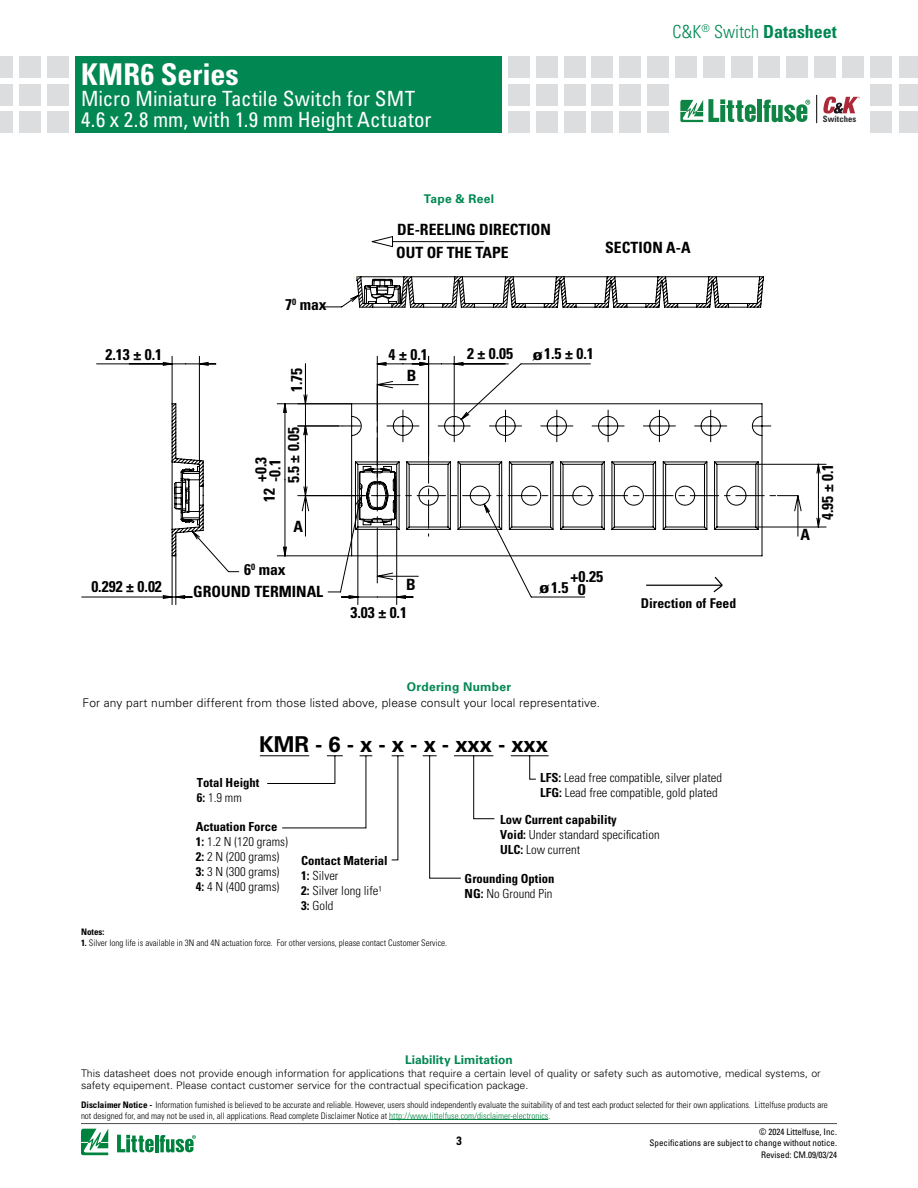
<style>
.page{position:relative;width:918px;height:1188px;background:#fff}
.page>*{position:absolute;margin:0;border:0;box-sizing:border-box;transform-origin:0 0}
.t1{font:700 condensed 30px "Univers LT Std";letter-spacing:.005em;color:#fff}
.t2{font:700 21.9px "Univers LT Std";color:#000}
.t3{font:condensed 21px/21px "Univers LT Std";color:#fff}
.t4{font:300 condensed 18px "Univers LT Std";color:#008752}
.t5{font:700 condensed 15.75px/13.8px "Univers LT Std";color:#000}
.t6{font:700 condensed 15.45px/13.2px "Univers LT Std";color:#000}
.t7{font:700 condensed 15.45px "Univers LT Std";color:#000;scale:1.35 1}
.t8{font:700 condensed 13.5px "Univers LT Std";color:#000}
.t9{font:300 condensed 12.45px/15px "Univers LT Std";color:#000}
.t10{font:700 condensed 12.45px/15px "Univers LT Std";color:#000}
.t11{font:300 12px "Univers LT Std";letter-spacing:.01em;color:#000}
.t12{font:700 12px "Univers LT Std";letter-spacing:.025em;color:#008752}
.t13{font:700 12px "Univers LT Std";color:#008752}
.t14{font:700 condensed 12px "Univers LT Std";color:#000}
.t15{font:300 10.5px/12.6px "Univers LT Std";color:#000}
.t16{font:300 condensed 9px/10.8px "Univers LT Std";color:#000}
.t17{font:condensed 9px/10.8px "Univers LT Std";color:#000;text-align:right}
.t18{font:700 condensed 9px "Univers LT Std";color:#000}
.t19{font:700 condensed 8.7px "Univers LT Std";color:#292c2f}
.s1{font-weight:700}
.s2{font-weight:300}
.s3{color:#00823f}
</style>
<div class="page">
<div style="left:870px;top:56px;width:21px;height:21px;background:#dcddde"></div>
<div style="left:870px;top:84px;width:21px;height:21px;background:#dcddde"></div>
<div style="left:870px;top:112px;width:21px;height:21px;background:#dcddde"></div>
<div style="left:508px;top:56px;width:21px;height:21px;background:#dcddde"></div>
<div style="left:508px;top:84px;width:21px;height:21px;background:#dcddde"></div>
<div style="left:508px;top:112px;width:21px;height:21px;background:#dcddde"></div>
<div style="left:536px;top:56px;width:21px;height:21px;background:#dcddde"></div>
<div style="left:536px;top:84px;width:21px;height:21px;background:#dcddde"></div>
<div style="left:536px;top:112px;width:21px;height:21px;background:#dcddde"></div>
<div style="left:564px;top:56px;width:21px;height:21px;background:#dcddde"></div>
<div style="left:564px;top:84px;width:21px;height:21px;background:#dcddde"></div>
<div style="left:564px;top:112px;width:21px;height:21px;background:#dcddde"></div>
<div style="left:592px;top:56px;width:21px;height:21px;background:#dcddde"></div>
<div style="left:592px;top:84px;width:21px;height:21px;background:#dcddde"></div>
<div style="left:592px;top:112px;width:21px;height:21px;background:#dcddde"></div>
<div style="left:620px;top:56px;width:21px;height:21px;background:#dcddde"></div>
<div style="left:620px;top:84px;width:21px;height:21px;background:#dcddde"></div>
<div style="left:620px;top:112px;width:21px;height:21px;background:#dcddde"></div>
<div style="left:647px;top:56px;width:22px;height:21px;background:#dcddde"></div>
<div style="left:647px;top:84px;width:22px;height:21px;background:#dcddde"></div>
<div style="left:647px;top:112px;width:22px;height:21px;background:#dcddde"></div>
<div style="left:675px;top:56px;width:22px;height:21px;background:#dcddde"></div>
<div style="left:703px;top:56px;width:21px;height:21px;background:#dcddde"></div>
<div style="left:731px;top:56px;width:21px;height:21px;background:#dcddde"></div>
<div style="left:787px;top:56px;width:21px;height:21px;background:#dcddde"></div>
<div style="left:759px;top:56px;width:21px;height:21px;background:#dcddde"></div>
<div style="left:814px;top:56px;width:22px;height:21px;background:#dcddde"></div>
<div style="left:842px;top:56px;width:22px;height:21px;background:#dcddde"></div>
<div style="left:899px;top:56px;width:19px;height:21px;background:#dcddde"></div>
<div style="left:899px;top:84px;width:19px;height:21px;background:#dcddde"></div>
<div style="left:899px;top:112px;width:19px;height:21px;background:#dcddde"></div>
<svg style="left:816px;top:95px;width:1px;height:28px"></svg>
<svg style="left:823px;top:97px;width:37px;height:17px"></svg>
<div style="left:757px;top:100px;width:5px;height:22px;background:#0f8444"></div>
<svg style="left:763px;top:100px;width:47px;height:22px"></svg>
<svg style="left:680px;top:99px;width:76px;height:23px"></svg>
<hr style="left:81px;top:1123px;width:756px;height:1px;background:#4d4d4f">
<svg style="left:81px;top:1129px;width:27px;height:26px"></svg>
<hr style="left:155px;top:1135px;width:3px;height:17px;background:#00823f">
<svg style="left:160px;top:1135px;width:36px;height:18px"></svg>
<svg style="left:117px;top:1135px;width:37px;height:17px"></svg>
<div style="left:75px;top:56px;width:427px;height:77px;background:#008752"></div>
<div style="left:47px;top:56px;width:21px;height:21px;background:#dcddde"></div>
<div style="left:47px;top:84px;width:21px;height:21px;background:#dcddde"></div>
<div style="left:47px;top:112px;width:21px;height:21px;background:#dcddde"></div>
<div style="left:19px;top:56px;width:21px;height:21px;background:#dcddde"></div>
<div style="left:19px;top:84px;width:21px;height:21px;background:#dcddde"></div>
<div style="left:19px;top:112px;width:21px;height:21px;background:#dcddde"></div>
<div style="left:0;top:56px;width:13px;height:21px;background:#dcddde"></div>
<div style="left:0;top:84px;width:13px;height:21px;background:#dcddde"></div>
<div style="left:0;top:112px;width:13px;height:21px;background:#dcddde"></div>
<hr style="left:389px;top:1119px;width:159px;height:1px;background:#00823f">
<svg style="left:321px;top:276px;width:443px;height:32px"></svg>
<svg style="left:372px;top:236px;width:112px;height:11px"></svg>
<svg style="left:171px;top:356px;width:627px;height:242px"></svg>
<svg style="left:259px;top:755px;width:290px;height:124px"></svg>
<h1 class="t1" style="left:81px;top:55px;width:159px">KMR6 Series</h1>
<h3 class="t3" style="left:81px;top:87px;width:352px">Micro Miniature Tactile Switch for SMT<br>4.6 x 2.8 mm, with 1.9 mm Height Actuator</h3>
<h3 class="t4" style="left:673px;top:21px;width:166px">C&amp;K<sup>®</sup> Switch <span class="s1">Datasheet</span></h3>
<p class="t19" style="left:823px;top:114px;width:35px">Switches</p>
<h3 class="t6" style="left:106px;top:347px;width:58px">2.13 ± 0.1</h3>
<h3 class="t6" style="left:285px;top:298px;width:43px">7<sup>0</sup> max</h3>
<h3 class="t5" style="left:290px;top:392px;width:26px;rotate:-90deg">1.75</h3>
<h3 class="t5" style="left:287px;top:483px;width:57px;rotate:-90deg">5.5 ± 0.05</h3>
<h3 class="t5" style="left:254px;top:482px;width:26px;rotate:-90deg">+0.3 -0.1</h3>
<h3 class="t5" style="left:262px;top:502px;width:15px;rotate:-90deg">12</h3>
<h3 class="t6" style="left:293px;top:520px;width:11px">A</h3>
<h3 class="t12" style="left:424px;top:192px;width:72px">Tape &amp; Reel</h3>
<h3 class="t6" style="left:396px;top:219px;width:156px;line-height:22.2px">DE-REELING DIRECTION<br>OUT OF THE TAPE</h3>
<h3 class="t6" style="left:605px;top:240px;width:87px">SECTION A-A</h3>
<h3 class="t6" style="left:389px;top:347px;width:41px">4 ± 0.1</h3>
<h3 class="t6" style="left:467px;top:346px;width:48px">2 ± 0.05</h3>
<h3 class="t6" style="left:407px;top:369px;width:11px">B</h3>
<h3 class="t7" style="left:532px;top:344px;width:47px">ø1.5 ± 0.1</h3>
<h3 class="t6" style="left:801px;top:528px;width:11px">A</h3>
<h3 class="t5" style="left:821px;top:520px;width:57px;rotate:-90deg">4.95 ± 0.1</h3>
<h3 class="t6" style="left:91px;top:580px;width:72px">0.292 ± 0.02</h3>
<h3 class="t6" style="left:244px;top:563px;width:43px">6<sup>0</sup> max</h3>
<h3 class="t6" style="left:193px;top:585px;width:132px">GROUND TERMINAL</h3>
<h3 class="t6" style="left:406px;top:578px;width:11px">B</h3>
<h3 class="t6" style="left:350px;top:606px;width:58px">3.03 ± 0.1</h3>
<h3 class="t7" style="left:539px;top:578px;width:23px">ø1.5</h3>
<h3 class="t6" style="left:578px;top:569px;width:27px;text-indent:-7px">+0.25<br>0</h3>
<h3 class="t12" style="left:407px;top:679px;width:106px">Ordering Number</h3>
<h3 class="t11" style="left:83px;top:695px;width:519px">For any part number different from those listed above, please consult your local representative.</h3>
<h2 class="t2" style="left:259px;top:731px;width:290px">KMR - 6 - x - x - x - xxx - xxx</h2>
<h3 class="t8" style="left:641px;top:595px;width:97px">Direction of Feed</h3>
<h3 class="t10" style="left:197px;top:775px;width:64px">Total Height<br>6: <span class="s2">1.9 mm</span></h3>
<h3 class="t9" style="left:196px;top:820px;width:94px"><span class="s1">Actuation Force<br>1:</span> 1.2 N (120 grams)<br><span class="s1">2:</span> 2 N (200 grams)<br><span class="s1">3:</span> 3 N (300 grams)<br><span class="s1">4:</span> 4 N (400 grams)</h3>
<h3 class="t9" style="left:301px;top:853px;width:88px"><span class="s1">Contact Material<br>1:</span> Silver<br><span class="s1">2:</span> Silver long life¹<br><span class="s1">3:</span> Gold</h3>
<p class="t18" style="left:81px;top:927px;width:25px">Notes:</p>
<p class="t16" style="left:81px;top:938px;width:368px"><span class="s1">1.</span> Silver long life is available in 3N and 4N actuation force. For other versions, please contact Customer Service.</p>
<h3 class="t9" style="left:540px;top:770px;width:183px"><span class="s1">LFS:</span> Lead free compatible, silver plated<br><span class="s1">LFG:</span> Lead free compatible, gold plated</h3>
<h3 class="t9" style="left:500px;top:812px;width:161px"><span class="s1">Low Current capability<br>Void:</span> Under standard specification<br><span class="s1">ULC:</span> Low current</h3>
<h3 class="t10" style="left:465px;top:871px;width:91px">Grounding Option<br>NG: <span class="s2">No Ground Pin</span></h3>
<h3 class="t13" style="left:405px;top:1053px;width:109px">Liability Limitation</h3>
<p class="t15" style="left:81px;top:1067px;width:741px">This datasheet does not provide enough information for applications that require a certain level of quality or safety such as automotive, medical systems, or safety equipement. Please contact customer service for the contractual specification package.</p>
<p class="t16" style="left:81px;top:1099px;width:748px"><span class="s1">Disclaimer Notice -</span> Information furnished is believed to be accurate and reliable. However, users should independently evaluate the suitability of and test each product selected for their own applications. Littelfuse products are not designed for, and may not be used in, all applications. Read complete Disclaimer Notice at <span class="s3">http://www.littelfuse.com/disclaimer-electronics</span>.</p>
<h3 class="t14" style="left:456px;top:1133px;width:7px">3</h3>
<p class="t17" style="left:650px;top:1126px;width:189px">© 2024 Littelfuse, Inc.<br>Specifications are subject to change without notice.</p>
<p class="t17" style="left:761px;top:1149px;width:77px">Revised: CM.09/03/24</p>
</div>
